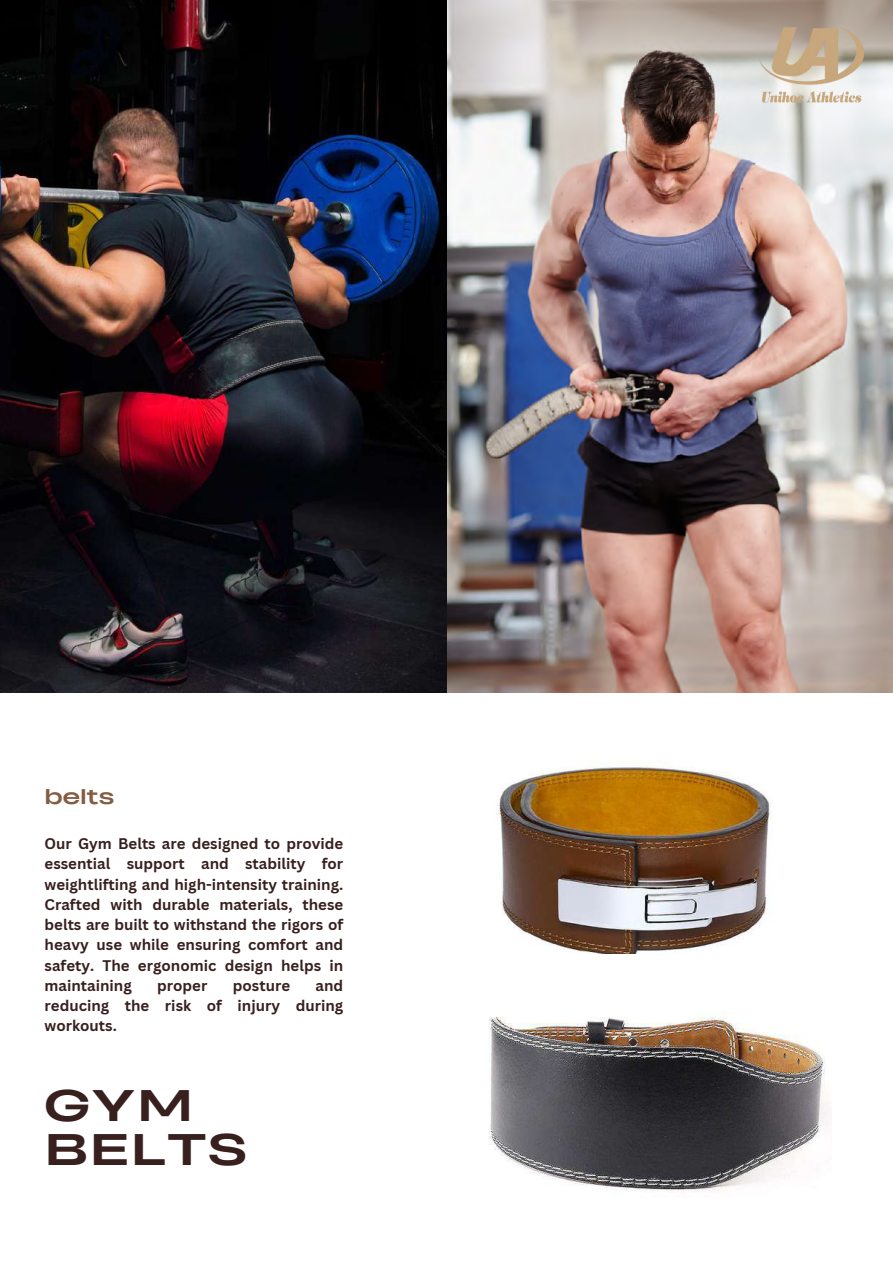
<style>
.page{position:relative;width:893px;height:1264px;background:#fff}
.page>*{position:absolute;margin:0;border:0;box-sizing:border-box;transform-origin:0 0}
.t1{font:41.55px/43.7px "Heading Now 94";letter-spacing:.05em;color:#37201e}
.t2{font:19.5px "Heading Now 94";color:#835c42}
.t3{font:700 15px/20.2px "Canva Sans";color:#37201e;text-align:justify}
</style>
<div class="page">
<img style="left:484px;top:692px;width:303px;height:262px">
<img style="left:0;top:0;width:892px;height:692px">
<img style="left:489px;top:1017px;width:341px;height:175px">
<img style="left:743px;top:17px;width:136px;height:91px">
<h2 class="t2" style="left:45px;top:783px;width:71px">belts</h2>
<p class="t3" style="left:45px;top:833px;width:300px">Our Gym Belts are designed to provide essential support and stability for weightlifting and high-intensity training.<br>Crafted with durable materials, these belts are built to withstand the rigors of heavy use while ensuring comfort and safety. The ergonomic design helps in maintaining</p>
<p class="t3" style="left:45px;top:974px;width:300px;text-indent:271px">and reducing the risk of injury during workouts.</p>
<p class="t3" style="left:157px;top:974px;width:52px">proper</p>
<p class="t3" style="left:233px;top:974px;width:59px">posture</p>
<h1 class="t1" style="left:45px;top:1083px;width:204px">GYM<br>BELTS</h1>
</div>
